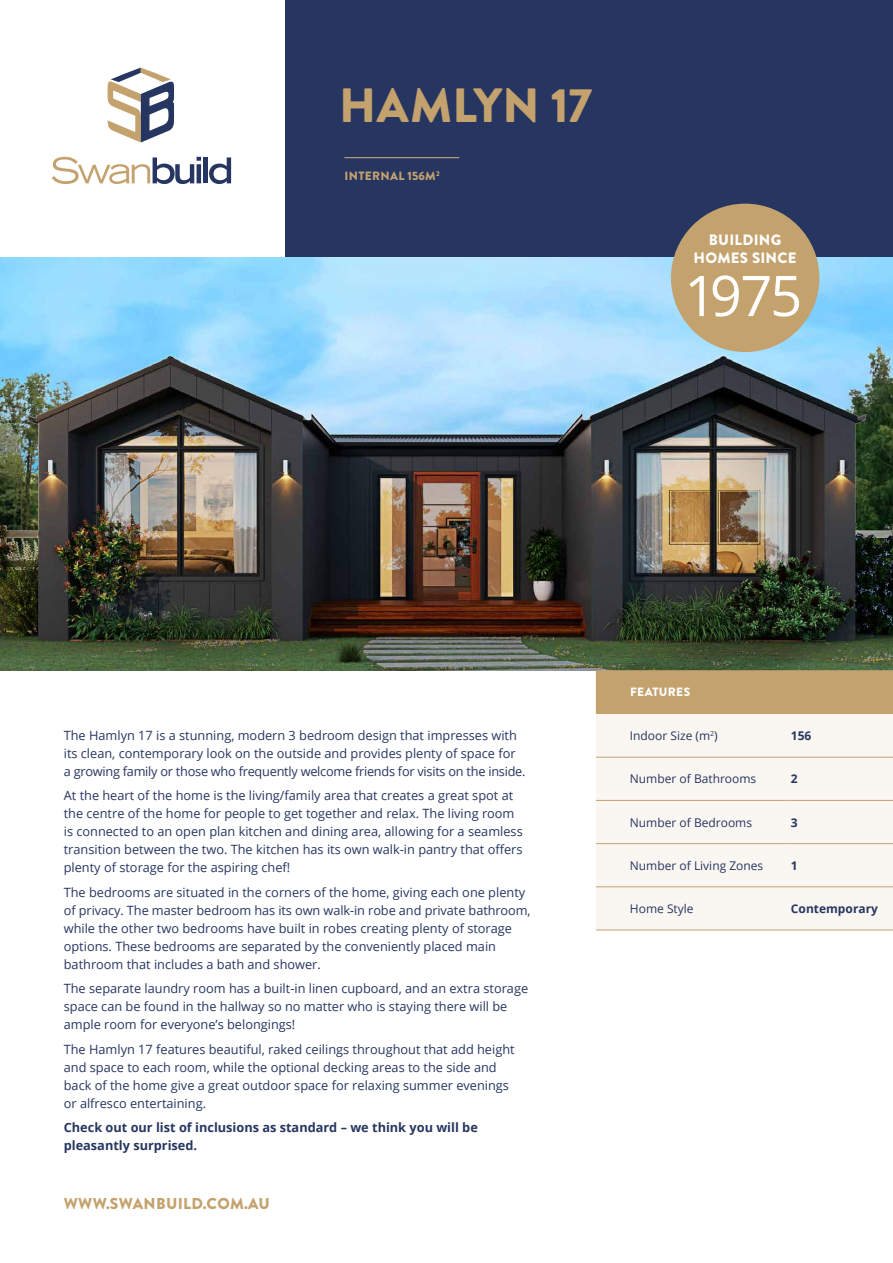
<style>
.page{position:relative;width:893px;height:1263px;background:#fff}
.page>*{position:absolute;margin:0;border:0;box-sizing:border-box;transform-origin:0 0}
.t1{font:56.25px "Open Sans";color:#fff}
.t2{font:900 48px "Brandon Grotesque";letter-spacing:.005em;color:#c4a26e}
.t3{font:900 15.75px "Brandon Grotesque";letter-spacing:.02em;color:#c4a26e}
.t4{font:900 15px/18px "Brandon Grotesque";letter-spacing:.02em;color:#fff;text-align:center}
.t5{font:12.75px/18px "Open Sans";color:#273661}
.t6{font:700 12.75px/18px "Open Sans";color:#273661}
.t7{font:12px "Open Sans";color:#273661}
.t8{font:700 12px "Open Sans";color:#273661}
.t9{font:900 12px "Brandon Grotesque";letter-spacing:.025em;color:#c4a26e}
.t10{font:900 12px "Brandon Grotesque";letter-spacing:.03em;color:#fff}
</style>
<div class="page">
<div style="left:285px;top:0;width:608px;height:258px;background:#273661"></div>
<svg style="left:52px;top:157px;width:149px;height:27px"></svg>
<hr style="left:204px;top:157px;width:4px;height:26px;background:#273661">
<svg style="left:209px;top:157px;width:22px;height:27px"></svg>
<svg style="left:107px;top:68px;width:67px;height:74px"></svg>
<hr style="left:344px;top:157px;width:115px;height:1px;background:#c4a26e">
<img style="left:0;top:258px;width:893px;height:412px">
<div style="left:596px;top:670px;width:297px;height:44px;background:#c4a26e"></div>
<div style="left:596px;top:714px;width:297px;height:216px;background:#faf7f2"></div>
<hr style="left:787px;top:757px;width:106px;height:1px;background:#c4a26e">
<hr style="left:787px;top:800px;width:106px;height:1px;background:#c4a26e">
<hr style="left:787px;top:843px;width:106px;height:1px;background:#c4a26e">
<hr style="left:787px;top:886px;width:106px;height:1px;background:#c4a26e">
<hr style="left:787px;top:930px;width:106px;height:1px;background:#c4a26e">
<hr style="left:596px;top:757px;width:191px;height:1px;background:#c4a26e">
<hr style="left:596px;top:800px;width:191px;height:1px;background:#c4a26e">
<hr style="left:596px;top:843px;width:191px;height:1px;background:#c4a26e">
<hr style="left:596px;top:886px;width:191px;height:1px;background:#c4a26e">
<hr style="left:596px;top:930px;width:191px;height:1px;background:#c4a26e">
<div style="left:671px;top:204px;width:148px;height:148px;background:#c4a26e;border-radius:50%"></div>
<h2 class="t2" style="left:339px;top:77px;width:254px">HAMLYN 17</h2>
<p class="t9" style="left:344px;top:168px;width:97px">INTERNAL 156M<sup>2</sup></p>
<p class="t4" style="left:693px;top:231px;width:105px">BUILDING<br>HOMES SINCE</p>
<h1 class="t1" style="left:684px;top:264px;width:120px">1975</h1>
<p class="t5" style="left:64px;top:727px;width:463px">The Hamlyn 17 is a stunning, modern 3 bedroom design that impresses with its clean, contemporary look on the outside and provides plenty of space for a growing family or those who frequently welcome friends for visits on the inside.</p>
<p class="t5" style="left:64px;top:788px;width:460px">At the heart of the home is the living/family area that creates a great spot at the centre of the home for people to get together and relax. The living room is connected to an open plan kitchen and dining area, allowing for a seamless transition between the two. The kitchen has its own walk-in pantry that offers plenty of storage for the aspiring chef!</p>
<p class="t5" style="left:64px;top:884px;width:468px">The bedrooms are situated in the corners of the home, giving each one plenty of privacy. The master bedroom has its own walk-in robe and private bathroom, while the other two bedrooms have built in robes creating plenty of storage options. These bedrooms are separated by the conveniently placed main bathroom that includes a bath and shower.</p>
<p class="t5" style="left:64px;top:981px;width:466px">The separate laundry room has a built-in linen cupboard, and an extra storage space can be found in the hallway so no matter who is staying there will be ample room for everyone’s belongings!</p>
<p class="t5" style="left:64px;top:1041px;width:452px">The Hamlyn 17 features beautiful, raked ceilings throughout that add height and space to each room, while the optional decking areas to the side and back of the home give a great outdoor space for relaxing summer evenings or alfresco entertaining.</p>
<p class="t6" style="left:64px;top:1119px;width:416px">Check out our list of inclusions as standard – we think you will be pleasantly surprised.</p>
<p class="t3" style="left:64px;top:1194px;width:208px">WWW.SWANBUILD.COM.AU</p>
<p class="t10" style="left:630px;top:685px;width:62px">FEATURES</p>
<p class="t7" style="left:630px;top:731px;width:89px">Indoor Size (m<sup>2</sup>)</p>
<p class="t8" style="left:791px;top:731px;width:22px">156</p>
<p class="t7" style="left:630px;top:774px;width:128px">Number of Bathrooms</p>
<p class="t8" style="left:791px;top:774px;width:8px">2</p>
<p class="t7" style="left:630px;top:817px;width:124px">Number of Bedrooms</p>
<p class="t8" style="left:791px;top:817px;width:8px">3</p>
<p class="t7" style="left:630px;top:861px;width:135px">Number of Living Zones</p>
<p class="t8" style="left:791px;top:861px;width:8px">1</p>
<p class="t7" style="left:630px;top:904px;width:65px">Home Style</p>
<p class="t8" style="left:791px;top:904px;width:89px">Contemporary</p>
</div>
